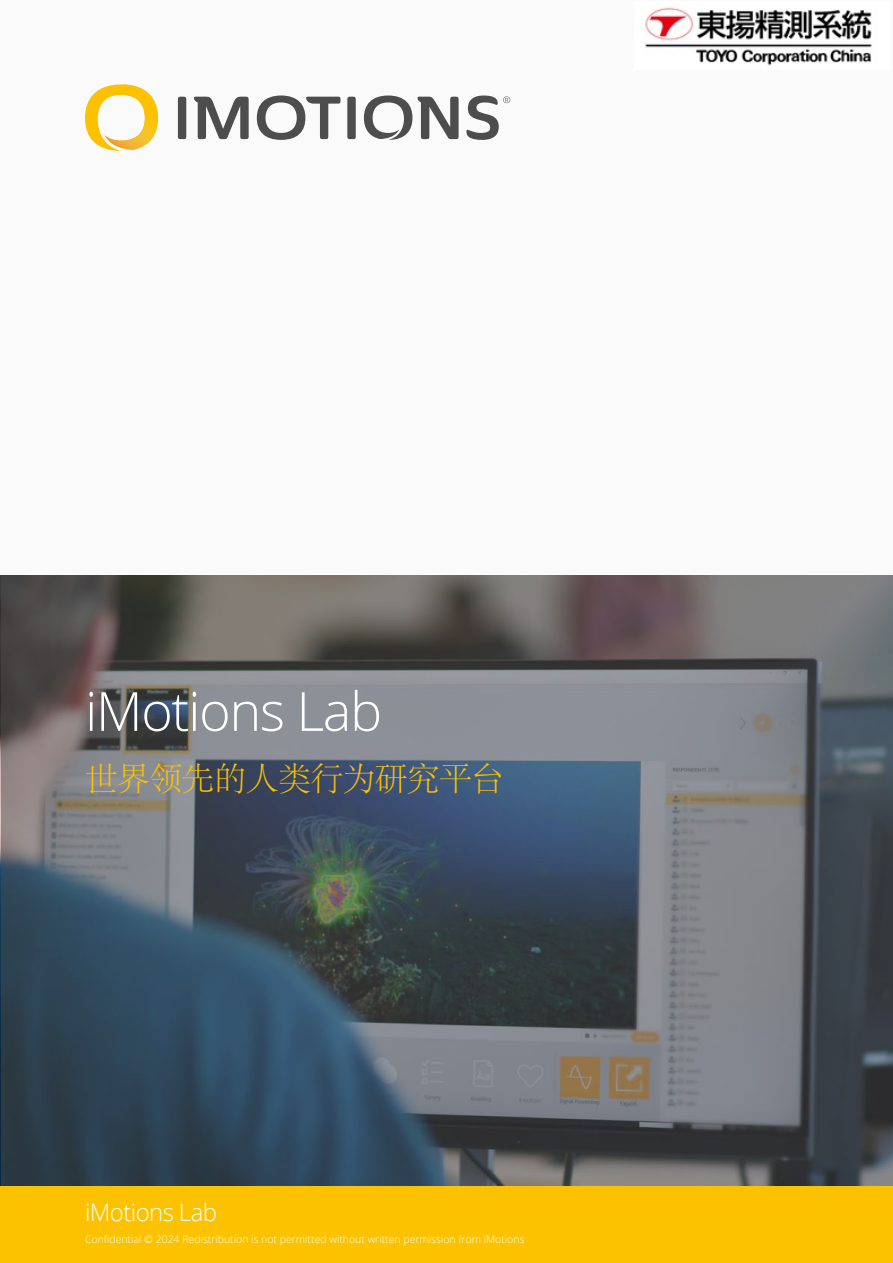
<style>
.page{position:relative;width:893px;height:1263px;background:#fafafa}
.page>*{position:absolute;margin:0;border:0;box-sizing:border-box;transform-origin:0 0}
.t1{font:300 54px "Open Sans";letter-spacing:-.025em;color:#fff}
.t2{font:300 33px "Adobe Song Std";letter-spacing:-.025em;color:#fcc200}
.t3{font:300 24px "Open Sans";letter-spacing:-.025em;color:#fff}
.t4{font:300 10.5px "Open Sans";color:#fff}
</style>
<div class="page">
<svg style="left:1px;top:576px;width:892px;height:610px;background:#576068"></svg>
<div style="left:0;top:1186px;width:893px;height:77px;background:#fcc200"></div>
<svg style="left:85px;top:87px;width:36px;height:64px"></svg>
<img style="left:105px;top:84px;width:53px;height:66px">
<svg style="left:194px;top:97px;width:55px;height:42px"></svg>
<div style="left:178px;top:97px;width:8px;height:42px;background:#4d4d4d;border-radius:3px"></div>
<div style="left:347px;top:97px;width:9px;height:42px;background:#4d4d4d;border-radius:3px"></div>
<svg style="left:418px;top:97px;width:41px;height:42px"></svg>
<svg style="left:364px;top:96px;width:48px;height:44px"></svg>
<svg style="left:466px;top:96px;width:44px;height:44px"></svg>
<svg style="left:257px;top:96px;width:83px;height:44px"></svg>
<img style="left:645px;top:7px;width:227px;height:59px">
<h1 class="t1" style="left:85px;top:674px;width:299px">iMotions Lab</h1>
<h2 class="t2" style="left:85px;top:761px;width:421px">世界领先的人类行为研究平台</h2>
<h3 class="t3" style="left:85px;top:1196px;width:134px">iMotions Lab</h3>
<p class="t4" style="left:85px;top:1232px;width:441px">Confidential © 2024 Redistribution is not permitted without written permission from iMotions</p>
</div>
